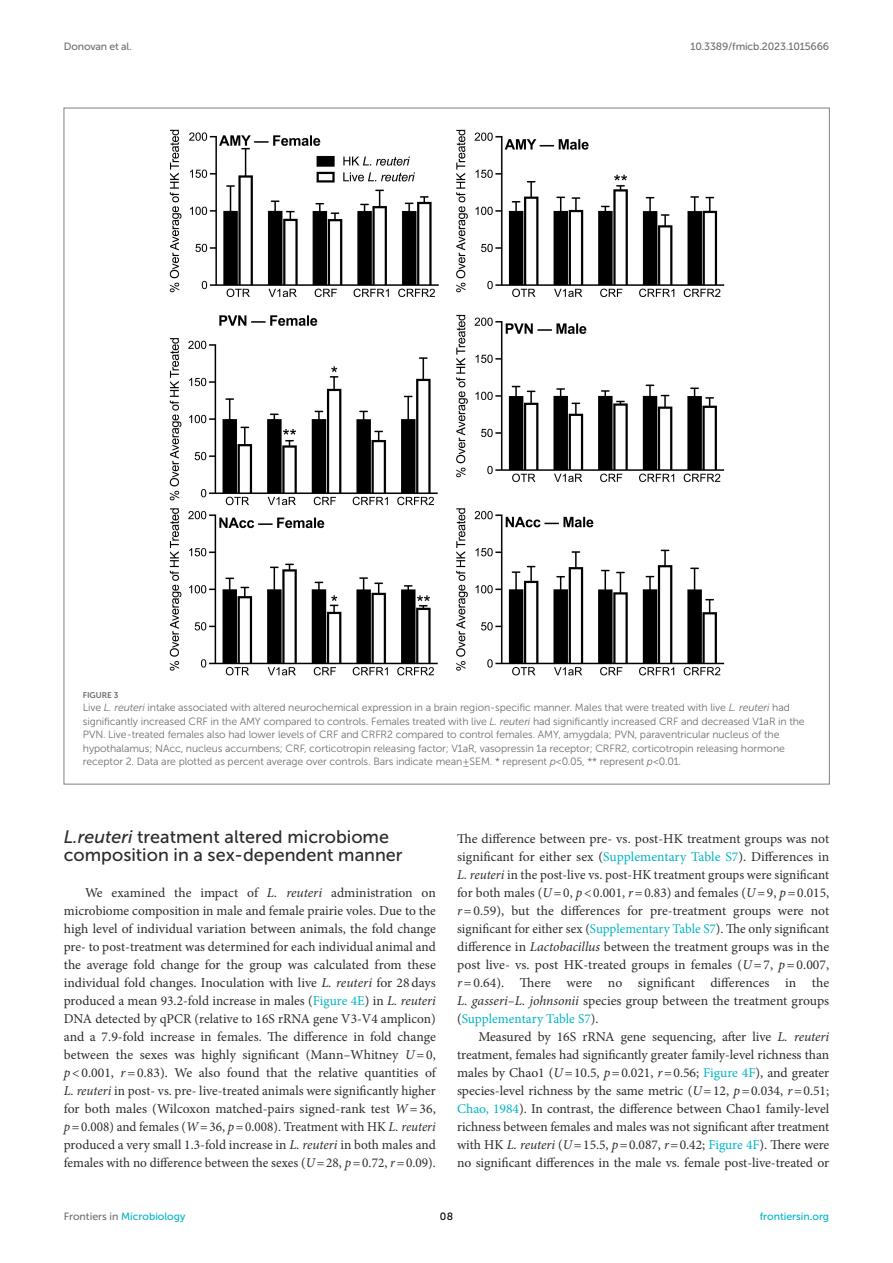
<style>
.page{position:relative;width:893px;height:1263px;background:#fff}
.page>*{position:absolute;margin:0;border:0;box-sizing:border-box;transform-origin:0 0}
.HEAD_2{font:18px/18px "Museo Sans 500";color:#2b2b2a}
.TEXT_FLUSH{font:13.5px/18px "Minion Pro";letter-spacing:.005em;color:#2b2b2a;text-align:justify}
.TEXT{font:13.5px/18px "Minion Pro";letter-spacing:-.005em;color:#2b2b2a;text-align:justify}
.FIG_LEG{font:10.5px/13.5px "Museo Sans 300";letter-spacing:-.01em;color:#706f70}
.t1{font:10.5px "Museo Sans 500";letter-spacing:-.015em;color:#706f70}
.t2{font:10.5px "Museo Sans 500";color:#00b4c4}
.t3{font:10.5px "Museo Sans 500";color:#000}
.FIG_HD{font:8.25px "Museo Sans 700";letter-spacing:-.01em;color:#706f70}
.s1{font-style:italic}
.s2{color:#00b4c4}
.s3{color:#706f70}
</style>
<div class="page">
<img style="left:169px;top:129px;width:556px;height:547px">
<p class="t1" style="left:64px;top:41px;width:70px">Donovan et al.</p>
<p class="t1" style="left:690px;top:41px;width:140px">10.3389/fmicb.2023.1015666</p>
<p class="FIG_HD" style="left:83px;top:690px;width:37px">FIGURE 3</p>
<p class="FIG_LEG" style="left:83px;top:701px;width:723px">Live <span class="s1">L. reuteri</span> intake associated with altered neurochemical expression in a brain region-specific manner. Males that were treated with live <span class="s1">L. reuteri</span> had significantly increased CRF in the AMY compared to controls. Females treated with live <span class="s1">L. reuteri</span> had significantly increased CRF and decreased V1aR in the PVN. Live-treated females also had lower levels of CRF and CRFR2 compared to control females. AMY, amygdala; PVN, paraventricular nucleus of the hypothalamus; NAcc, nucleus accumbens; CRF, corticotropin releasing factor; V1aR, vasopressin 1a receptor; CRFR2, corticotropin releasing hormone receptor 2. Data are plotted as percent average over controls. Bars indicate mean ± SEM. * represent <span class="s1">p</span> &lt; 0.05, ** represent <span class="s1">p</span> &lt; 0.01.</p>
<p class="HEAD_2" style="left:64px;top:828px;width:340px"><span class="s1">L.reuteri</span> treatment altered microbiome composition in a sex-dependent manner</p>
<p class="TEXT_FLUSH" style="left:64px;top:884px;width:374px;text-indent:21px">We examined the impact of <span class="s1">L. reuteri</span> administration on microbiome composition in male and female prairie voles. Due to the high level of individual variation between animals, the fold change pre- to post-treatment was determined for each individual animal and the average fold change for the group was calculated from these individual fold changes. Inoculation with live <span class="s1">L. reuteri</span> for 28days produced a mean 93.2-fold increase in males (<span class="s2">Figure 4E</span>) in <span class="s1">L. reuteri </span>DNA detected by qPCR (relative to 16S rRNA gene V3-V4 amplicon) and a 7.9-fold increase in females. The difference in fold change between the sexes was highly significant (Mann–Whitney <span class="s1">U</span>=0, <span class="s1">p</span>&lt;0.001, <span class="s1">r</span>=0.83). We also found that the relative quantities of <span class="s1">L. reuteri</span> in post- vs. pre- live-treated animals were significantly higher for both males (Wilcoxon matched-pairs signed-rank test <span class="s1">W</span>=36, <span class="s1">p</span>=0.008) and females (<span class="s1">W</span>=36, <span class="s1">p</span>=0.008). Treatment with HK <span class="s1">L. reuteri </span>produced a very small 1.3-fold increase in <span class="s1">L. reuteri</span> in both males and females with no difference between the sexes (<span class="s1">U</span>=28, <span class="s1">p</span>=0.72, <span class="s1">r</span>=0.09).</p>
<p class="TEXT_FLUSH" style="left:457px;top:830px;width:374px">The difference between pre- vs. post-HK treatment groups was not significant for either sex (<span class="s2">Supplementary Table S7</span>). Differences in <span class="s1">L. reuteri</span> in the post-live vs. post-HK treatment groups were significant for both males (<span class="s1">U</span>=0, <span class="s1">p</span>&lt;0.001, <span class="s1">r</span>=0.83) and females (<span class="s1">U</span>=9, <span class="s1">p</span>=0.015, <span class="s1">r</span>=0.59), but the differences for pre-treatment groups were not significant for either sex (<span class="s2">Supplementary Table S7</span>). The only significant difference in <span class="s1">Lactobacillus</span> between the treatment groups was in the post live- vs. post HK-treated groups in females (<span class="s1">U</span>=7, <span class="s1">p</span>=0.007, <span class="s1">r</span>=0.64). There were no significant differences in the <span class="s1">L. gasseri–L. johnsonii</span> species group between the treatment groups (<span class="s2">Supplementary Table S7</span>).</p>
<p class="TEXT" style="left:457px;top:1028px;width:374px;text-indent:21px">Measured by 16S rRNA gene sequencing, after live <span class="s1">L. reuteri </span>treatment, females had significantly greater family-level richness than males by Chao1 (<span class="s1">U</span>=10.5, <span class="s1">p</span>=0.021, <span class="s1">r</span>=0.56; <span class="s2">Figure 4F</span>), and greater species-level richness by the same metric (<span class="s1">U</span>=12, <span class="s1">p</span>=0.034, <span class="s1">r</span>=0.51; <span class="s2">Chao, 1984</span>). In contrast, the difference between Chao1 family-level richness between females and males was not significant after treatment with HK <span class="s1">L. reuteri</span> (<span class="s1">U</span>=15.5, <span class="s1">p</span>=0.087, <span class="s1">r</span>=0.42; <span class="s2">Figure 4F</span>). There were no significant differences in the male vs. female post-live-treated or</p>
<p class="t2" style="left:64px;top:1211px;width:123px"><span class="s3">Frontiers in</span> Microbiology</p>
<p class="t3" style="left:440px;top:1211px;width:15px">08</p>
<p class="t2" style="left:760px;top:1211px;width:71px">frontiersin.org</p>
</div>
